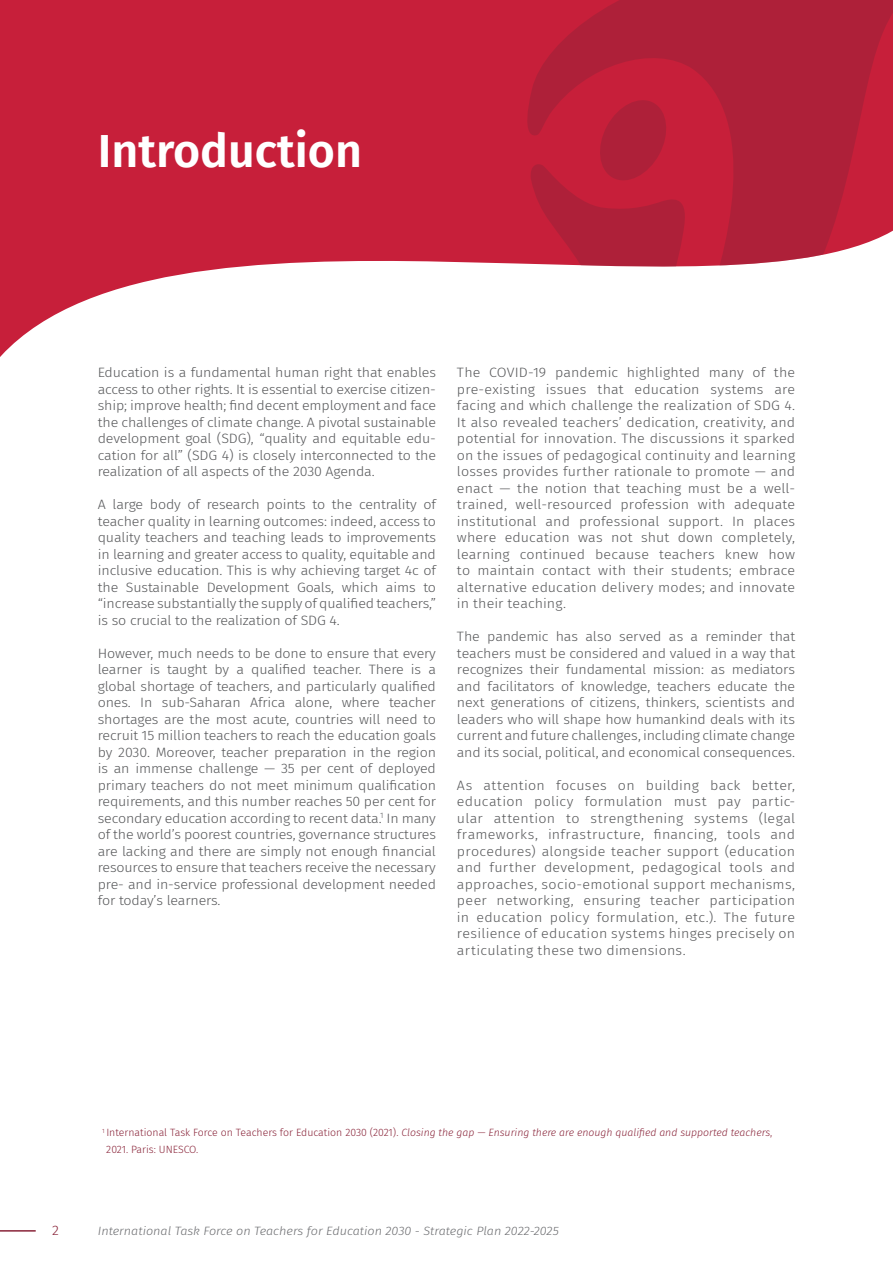
<style>
.page{position:relative;width:893px;height:1263px;background:#fff}
.page>*{position:absolute;margin:0;border:0;box-sizing:border-box;transform-origin:0 0}
.t1{font:600 46.5px "Fira Sans";color:#fff}
.t2{font:300 13.5px/16.5px "Fira Sans";letter-spacing:-.01em;color:#57585a;text-align:justify;scale:1.06 1}
.t3{font:300 13.5px "Fira Sans";color:#892439;scale:1.06 1}
.t4{font:italic 300 12px "Fira Sans";color:#6c6d70;scale:1.06 1}
.t5{font:300 10.5px/16.5px "Fira Sans";color:#892439}
.s1{font-style:italic}
</style>
<div class="page">
<svg style="left:0;top:0;width:526px;height:357px;fill:#c71f3a"></svg>
<svg style="left:526px;top:0;width:367px;height:267px;background:#b8263f"></svg>
<svg style="left:529px;top:95px;width:159px;height:172px;background:#bb213b"></svg>
<hr style="left:0;top:1230px;width:36px;height:1px;background:#892439">
<h1 class="t1" style="left:98px;top:112px;width:266px">Introduction</h1>
<p class="t2" style="left:98px;top:364px;width:321px">Education is a fundamental human right that enables access to other rights. It is essential to exercise citizen&shy;ship; improve health; find decent employment and face the challenges of climate change. A pivotal sustainable development goal (SDG), “quality and equitable edu&shy;cation for all” (SDG 4) is closely interconnected to the realization of all aspects of the 2030 Agenda.</p>
<p class="t2" style="left:98px;top:496px;width:321px">A large body of research points to the centrality of teacher quality in learning outcomes: indeed, access to quality teachers and teaching leads to improvements in learning and greater access to quality, equitable and inclusive education. This is why achieving target 4c of the Sustainable Development Goals, which aims to “increase substantially the supply of qualified teachers,” is so crucial to the realization of SDG 4.</p>
<p class="t2" style="left:98px;top:645px;width:321px">However, much needs to be done to ensure that every learner is taught by a qualified teacher. There is a global shortage of teachers, and particularly qualified ones. In sub-Saharan Africa alone, where teacher shortages are the most acute, countries will need to recruit 15 million teachers to reach the education goals by 2030. Moreover, teacher preparation in the region is an immense challenge — 35 per cent of deployed primary teachers do not meet minimum qualification requirements, and this number reaches 50 per cent for secondary education according to recent data.<sup>1</sup> In many of the world’s poorest countries, governance structures are lacking and there are simply not enough financial resources to ensure that teachers receive the necessary pre- and in-service professional development needed for today’s learners.</p>
<p class="t2" style="left:457px;top:364px;width:321px">The COVID-19 pandemic highlighted many of the pre-existing issues that education systems are facing and which challenge the realization of SDG 4.<br>It also revealed teachers’ dedication, creativity, and potential for innovation. The discussions it sparked on the issues of pedagogical continuity and learning losses provides further rationale to promote — and enact — the notion that teaching must be a well&shy;trained, well-resourced profession with adequate institutional and professional support. In places where education was not shut down completely, learning continued because teachers knew how to maintain contact with their students; embrace alternative education delivery modes; and innovate in their teaching.</p>
<p class="t2" style="left:457px;top:628px;width:321px">The pandemic has also served as a reminder that teachers must be considered and valued in a way that recognizes their fundamental mission: as mediators and facilitators of knowledge, teachers educate the next generations of citizens, thinkers, scientists and leaders who will shape how humankind deals with its current and future challenges, including climate change and its social, political, and economical consequences.</p>
<p class="t2" style="left:457px;top:777px;width:321px">As attention focuses on building back better, education policy formulation must pay partic&shy;ular attention to strengthening systems (legal frameworks, infrastructure, financing, tools and procedures) alongside teacher support (education and further development, pedagogical tools and approaches, socio-emotional support mechanisms, peer networking, ensuring teacher participation in education policy formulation, etc.). The future resilience of education systems hinges precisely on articulating these two dimensions.</p>
<p class="t5" style="left:106px;top:1124px;width:668px;text-indent:-4px"><sup>1</sup> International Task Force on Teachers for Education 2030 (2021). <span class="s1">Closing the gap — Ensuring there are enough qualified and supported teachers</span>,<br>2021. Paris: UNESCO.</p>
<p class="t3" style="left:52px;top:1221px;width:8px">2</p>
<p class="t4" style="left:98px;top:1223px;width:436px">International Task Force on Teachers for Education 2030 - Strategic Plan 2022-2025</p>
</div>
